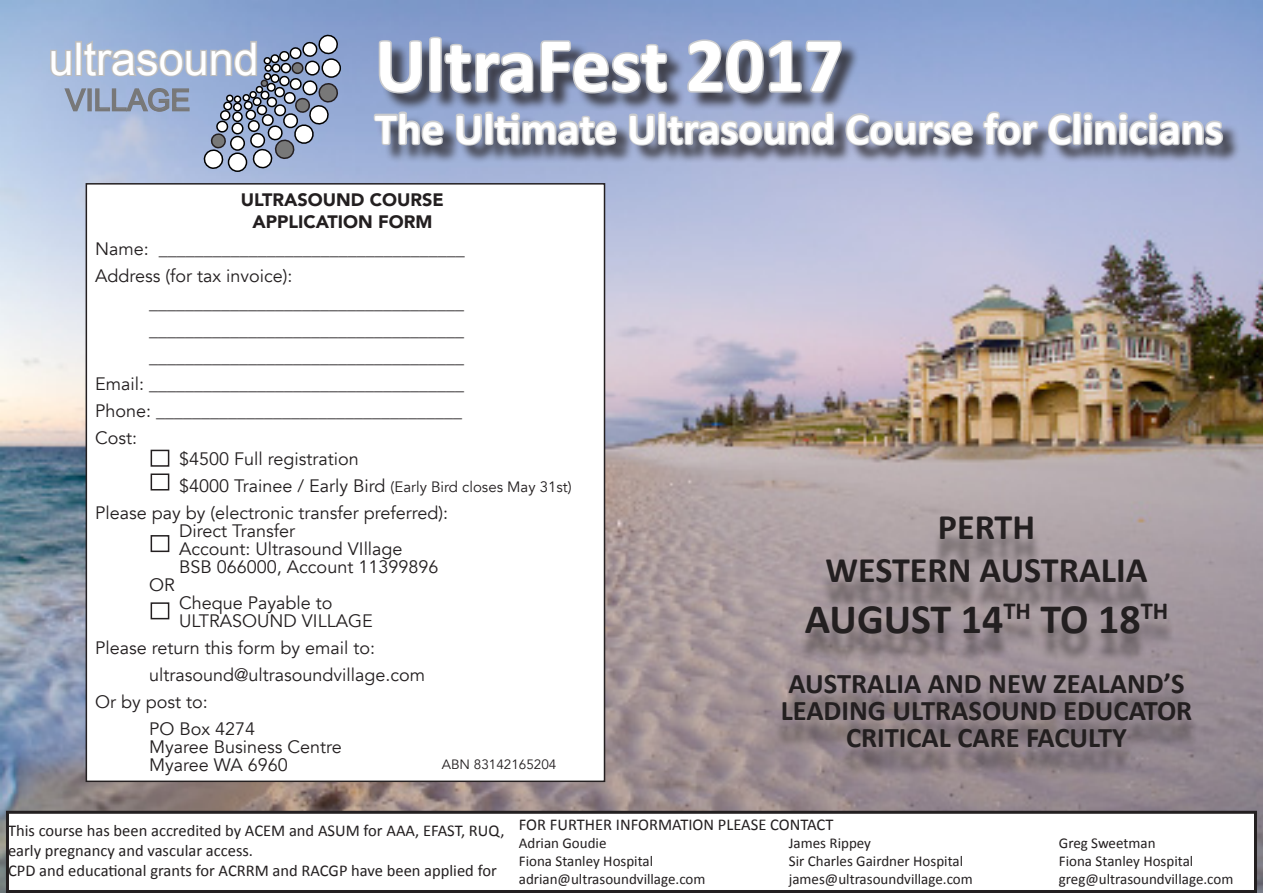
<style>
.page{position:relative;width:1263px;height:893px;background:#fff}
.page>*{position:absolute;margin:0;border:0;box-sizing:border-box;transform-origin:0 0}
.t1{font:700 78px "Calibri";color:#fff}
.t2{font:700 45px "Calibri";color:#fff}
.t3{font:45px "Arial";color:#fff}
.t4{font:700 42px "Calibri";color:#231f20}
.t5{font:700 36px "Calibri";color:#231f20}
.t6{font:30px "Arial";color:#787878}
.t7{font:700 28.5px "Calibri";color:#231f20}
.t8{font:18px "Avenir";color:#231f20}
.t9{font:900 18px "Avenir";color:#231f20}
.t10{font:16.5px "Calibri";color:#231f20}
.t11{font:15px "Calibri";color:#231f20}
.t12{font:15px "Avenir";color:#231f20}
.t13{font:13.5px "Avenir";color:#231f20}
.s1{font-size:18px}
</style>
<div class="page">
<img style="left:0;top:0;width:1263px;height:893px">
<div style="left:7px;top:812px;width:1248px;height:79px;background:#fff"></div>
<div style="left:6px;top:811px;width:1251px;height:82px;border:3px solid #231f20"></div>
<div style="left:86px;top:184px;width:518px;height:597px;background:#fff"></div>
<div style="left:86px;top:183px;width:519px;height:599px;border:2px solid #231f20"></div>
<div style="left:376px;top:39px;width:865px;height:124px;background:#231f20;opacity:.75"></div>
<svg style="left:376px;top:35px;width:293px;height:60px"></svg>
<svg style="left:685px;top:37px;width:159px;height:58px"></svg>
<svg style="left:371px;top:109px;width:75px;height:39px"></svg>
<svg style="left:453px;top:109px;width:166px;height:39px"></svg>
<svg style="left:626px;top:109px;width:210px;height:39px"></svg>
<svg style="left:843px;top:109px;width:382px;height:39px"></svg>
<div style="left:774px;top:529px;width:424px;height:247px;background:#231f20;opacity:.54"></div>
<div style="left:228px;top:152px;width:19px;height:20px;border:2px solid #000;border-radius:50%"></div>
<div style="left:321px;top:58px;width:20px;height:20px;border:2px solid #000;border-radius:50%"></div>
<svg style="left:49px;top:33px;width:290px;height:137px"></svg>
<div style="left:264px;top:57px;width:7px;height:7px;background:#fff;border-radius:3px"></div>
<div style="left:263px;top:57px;width:8px;height:8px;border:2px solid #000;border-radius:3px"></div>
<div style="left:151px;top:450px;width:18px;height:17px;border:2px solid #231f20"></div>
<div style="left:151px;top:473px;width:18px;height:17px;border:2px solid #231f20"></div>
<div style="left:151px;top:602px;width:18px;height:17px;border:2px solid #231f20"></div>
<div style="left:151px;top:535px;width:18px;height:17px;border:2px solid #231f20"></div>
<p class="t3" style="left:49px;top:29px;width:212px">ultrasound</p>
<p class="t6" style="left:65px;top:80px;width:127px">VILLAGE</p>
<p class="t1" style="left:375px;top:15px;width:470px">UltraFest 2017</p>
<p class="t2" style="left:375px;top:100px;width:850px">The Ultimate Ultrasound Course for Clinicians</p>
<p class="t9" style="left:241px;top:184px;width:204px">ULTRASOUND COURSE</p>
<p class="t9" style="left:252px;top:206px;width:181px">APPLICATION FORM</p>
<p class="t8" style="left:95px;top:238px;width:371px">Name: __________________________________</p>
<p class="t8" style="left:95px;top:265px;width:199px">Address (for tax invoice):</p>
<p class="t8" style="left:149px;top:292px;width:316px">___________________________________</p>
<p class="t8" style="left:149px;top:319px;width:316px">___________________________________</p>
<p class="t8" style="left:149px;top:346px;width:316px">___________________________________</p>
<p class="t8" style="left:95px;top:373px;width:371px">Email: ___________________________________</p>
<p class="t8" style="left:95px;top:400px;width:369px">Phone: __________________________________</p>
<p class="t8" style="left:95px;top:427px;width:43px">Cost:</p>
<p class="t8" style="left:179px;top:448px;width:181px">$4500 Full registration</p>
<p class="t12" style="left:179px;top:477px;width:394px"><span class="s1">$4000 Trainee / Early Bird</span> (Early Bird closes May 31st)</p>
<p class="t8" style="left:95px;top:502px;width:354px">Please pay by (electronic transfer preferred):</p>
<p class="t8" style="left:179px;top:520px;width:117px">Direct Transfer</p>
<p class="t8" style="left:179px;top:538px;width:225px">Account: Ultrasound VIllage</p>
<p class="t8" style="left:179px;top:556px;width:261px">BSB 066000, Account 11399896</p>
<p class="t8" style="left:149px;top:574px;width:27px">OR</p>
<p class="t8" style="left:179px;top:592px;width:155px">Cheque Payable to</p>
<p class="t8" style="left:179px;top:610px;width:195px">ULTRASOUND VILLAGE</p>
<p class="t8" style="left:95px;top:637px;width:281px">Please return this form by email to:</p>
<p class="t8" style="left:149px;top:664px;width:278px">ultrasound@ultrasoundvillage.com</p>
<p class="t8" style="left:95px;top:691px;width:114px">Or by post to:</p>
<p class="t8" style="left:149px;top:718px;width:108px">PO Box 4274</p>
<p class="t8" style="left:149px;top:736px;width:194px">Myaree Business Centre</p>
<p class="t8" style="left:149px;top:754px;width:140px">Myaree WA 6960</p>
<p class="t13" style="left:442px;top:756px;width:116px">ABN 83142165204</p>
<p class="t5" style="left:938px;top:504px;width:99px">PERTH</p>
<p class="t5" style="left:826px;top:547px;width:323px">WESTERN AUSTRALIA</p>
<p class="t4" style="left:805px;top:592px;width:365px">AUGUST 14<sup>TH</sup> TO 18<sup>TH</sup></p>
<p class="t7" style="left:788px;top:665px;width:398px">AUSTRALIA AND NEW ZEALAND’S</p>
<p class="t7" style="left:781px;top:692px;width:413px">LEADING ULTRASOUND EDUCATOR</p>
<p class="t7" style="left:846px;top:719px;width:283px">CRITICAL CARE FACULTY</p>
<p class="t10" style="left:8px;top:820px;width:498px">This course has been accredited by ACEM and ASUM for AAA, EFAST, RUQ,</p>
<p class="t10" style="left:8px;top:840px;width:246px">early pregnancy and vascular access.</p>
<p class="t10" style="left:8px;top:860px;width:490px">CPD and educational grants for ACRRM and RACGP have been applied for</p>
<p class="t10" style="left:519px;top:814px;width:316px">FOR FURTHER INFORMATION PLEASE CONTACT</p>
<p class="t11" style="left:519px;top:834px;width:89px">Adrian Goudie</p>
<p class="t11" style="left:789px;top:834px;width:84px">James Rippey</p>
<p class="t11" style="left:1059px;top:834px;width:98px">Greg Sweetman</p>
<p class="t11" style="left:519px;top:852px;width:136px">Fiona Stanley Hospital</p>
<p class="t11" style="left:789px;top:852px;width:176px">Sir Charles Gairdner Hospital</p>
<p class="t11" style="left:1059px;top:852px;width:136px">Fiona Stanley Hospital</p>
<p class="t11" style="left:519px;top:870px;width:188px">adrian@ultrasoundvillage.com</p>
<p class="t11" style="left:789px;top:870px;width:185px">james@ultrasoundvillage.com</p>
<p class="t11" style="left:1059px;top:870px;width:176px">greg@ultrasoundvillage.com</p>
</div>
